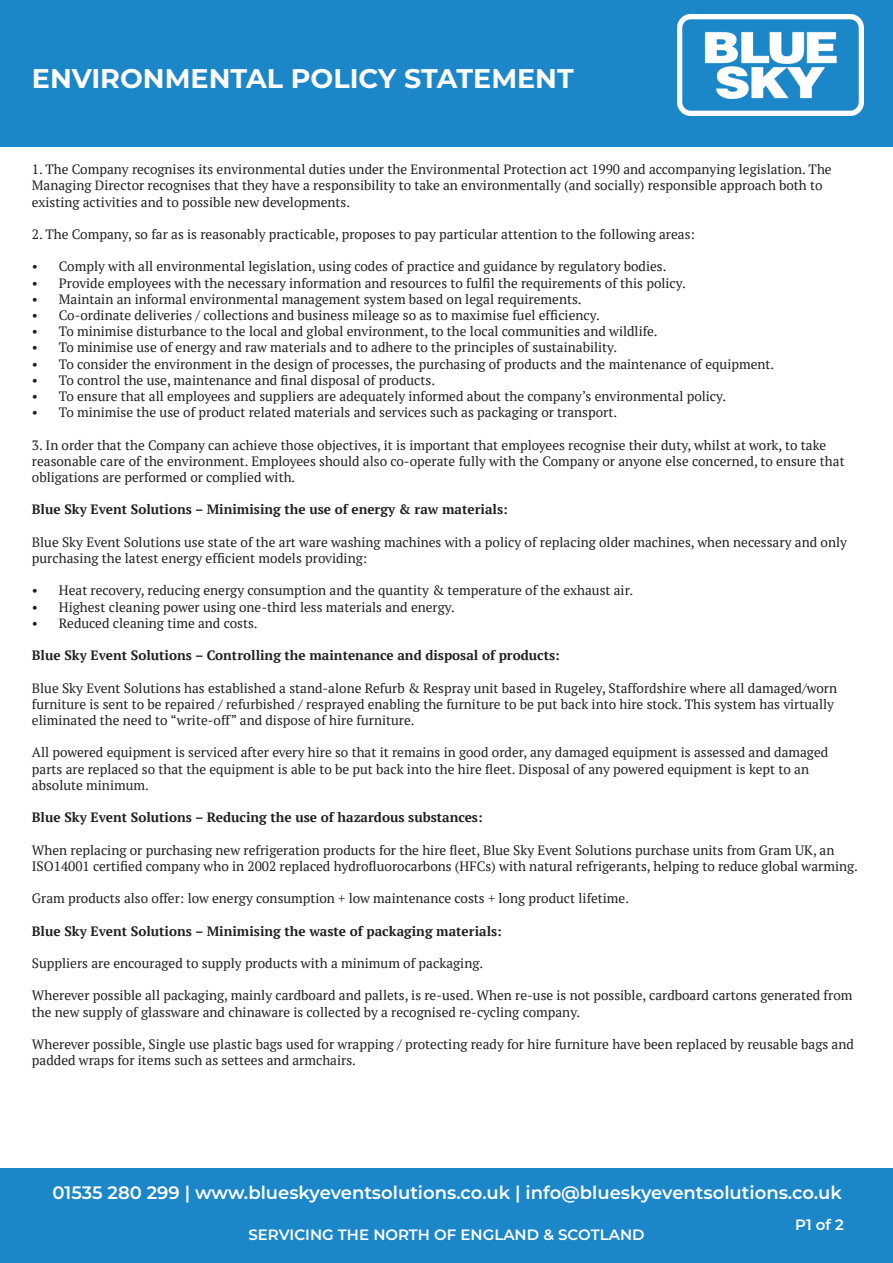
<style>
.page{position:relative;width:893px;height:1263px;background:#fff}
.page>*{position:absolute;margin:0;border:0;box-sizing:border-box;transform-origin:0 0}
.t1{font:700 27px "Montserrat";color:#fcfcfc}
.t2{font:600 18px "Montserrat";color:#fff}
.t3{font:600 15px "Montserrat";color:#fff}
.t4{font:13.5px/16.2px "PT Serif";color:#231f20}
.t5{font:700 13.5px "PT Serif";color:#231f20}
</style>
<div class="page">
<div style="left:0;top:1169px;width:893px;height:94px;background:#1c87c8"></div>
<div style="left:0;top:0;width:893px;height:147px;background:#1c87c8"></div>
<img style="left:677px;top:14px;width:187px;height:101px">
<p class="t1" style="left:32px;top:58px;width:543px">ENVIRONMENTAL POLICY STATEMENT</p>
<p class="t4" style="left:32px;top:161px;width:801px">1. The Company recognises its environmental duties under the Environmental Protection act 1990 and accompanying legislation. The<br>Managing Director recognises that they have a responsibility to take an environmentally (and socially) responsible approach both to existing activities and to possible new developments.</p>
<p class="t4" style="left:32px;top:226px;width:665px">2. The Company, so far as is reasonably practicable, proposes to pay particular attention to the following areas:</p>
<p class="t4" style="left:32px;top:258px;width:636px">• Comply with all environmental legislation, using codes of practice and guidance by regulatory bodies.</p>
<p class="t4" style="left:32px;top:274px;width:655px">• Provide employees with the necessary information and resources to fulfil the requirements of this policy.</p>
<p class="t4" style="left:32px;top:291px;width:551px">• Maintain an informal environmental management system based on legal requirements.</p>
<p class="t4" style="left:32px;top:307px;width:569px">• Co-ordinate deliveries / collections and business mileage so as to maximise fuel efficiency.</p>
<p class="t4" style="left:32px;top:323px;width:627px">• To minimise disturbance to the local and global environment, to the local communities and wildlife.</p>
<p class="t4" style="left:32px;top:339px;width:587px">• To minimise use of energy and raw materials and to adhere to the principles of sustainability.</p>
<p class="t4" style="left:32px;top:355px;width:744px">• To consider the environment in the design of processes, the purchasing of products and the maintenance of equipment.</p>
<p class="t4" style="left:32px;top:372px;width:405px">• To control the use, maintenance and final disposal of products.</p>
<p class="t4" style="left:32px;top:388px;width:696px">• To ensure that all employees and suppliers are adequately informed about the company’s environmental policy.</p>
<p class="t4" style="left:32px;top:404px;width:587px">• To minimise the use of product related materials and services such as packaging or transport.</p>
<p class="t4" style="left:32px;top:436px;width:814px">3. In order that the Company can achieve those objectives, it is important that employees recognise their duty, whilst at work, to take reasonable care of the environment. Employees should also co-operate fully with the Company or anyone else concerned, to ensure that obligations are performed or complied with.</p>
<p class="t5" style="left:32px;top:501px;width:477px">Blue Sky Event Solutions – Minimising the use of energy &amp; raw materials:</p>
<p class="t4" style="left:32px;top:534px;width:816px">Blue Sky Event Solutions use state of the art ware washing machines with a policy of replacing older machines, when necessary and only purchasing the latest energy efficient models providing:</p>
<p class="t4" style="left:32px;top:582px;width:603px">• Heat recovery, reducing energy consumption and the quantity &amp; temperature of the exhaust air.</p>
<p class="t4" style="left:32px;top:598px;width:425px">• Highest cleaning power using one-third less materials and energy.</p>
<p class="t4" style="left:32px;top:615px;width:227px">• Reduced cleaning time and costs.</p>
<p class="t5" style="left:32px;top:646px;width:529px">Blue Sky Event Solutions – Controlling the maintenance and disposal of products:</p>
<p class="t4" style="left:32px;top:679px;width:807px">Blue Sky Event Solutions has established a stand-alone Refurb &amp; Respray unit based in Rugeley, Staffordshire where all damaged/worn furniture is sent to be repaired / refurbished / resprayed enabling the furniture to be put back into hire stock. This system has virtually eliminated the need to “write-off” and dispose of hire furniture.</p>
<p class="t4" style="left:32px;top:744px;width:798px">All powered equipment is serviced after every hire so that it remains in good order, any damaged equipment is assessed and damaged parts are replaced so that the equipment is able to be put back into the hire fleet. Disposal of any powered equipment is kept to an absolute minimum.</p>
<p class="t5" style="left:32px;top:808px;width:452px">Blue Sky Event Solutions – Reducing the use of hazardous substances:</p>
<p class="t4" style="left:32px;top:841px;width:828px">When replacing or purchasing new refrigeration products for the hire fleet, Blue Sky Event Solutions purchase units from Gram UK, an<br>ISO14001 certified company who in 2002 replaced hydrofluorocarbons (HFCs) with natural refrigerants, helping to reduce global warming.</p>
<p class="t4" style="left:32px;top:890px;width:599px">Gram products also offer: low energy consumption + low maintenance costs + long product lifetime.</p>
<p class="t5" style="left:32px;top:922px;width:471px">Blue Sky Event Solutions – Minimising the waste of packaging materials:</p>
<p class="t4" style="left:32px;top:955px;width:453px">Suppliers are encouraged to supply products with a minimum of packaging.</p>
<p class="t4" style="left:32px;top:987px;width:822px">Wherever possible all packaging, mainly cardboard and pallets, is re-used. When re-use is not possible, cardboard cartons generated from the new supply of glassware and chinaware is collected by a recognised re-cycling company.</p>
<p class="t4" style="left:32px;top:1036px;width:823px">Wherever possible, Single use plastic bags used for wrapping / protecting ready for hire furniture have been replaced by reusable bags and padded wraps for items such as settees and armchairs.</p>
<p class="t2" style="left:52px;top:1179px;width:791px">01535 280 299 | www.blueskyeventsolutions.co.uk | info@blueskyeventsolutions.co.uk</p>
<p class="t3" style="left:248px;top:1224px;width:398px">SERVICING THE NORTH OF ENGLAND &amp; SCOTLAND</p>
<p class="t3" style="left:795px;top:1214px;width:50px">P1 of 2</p>
</div>
